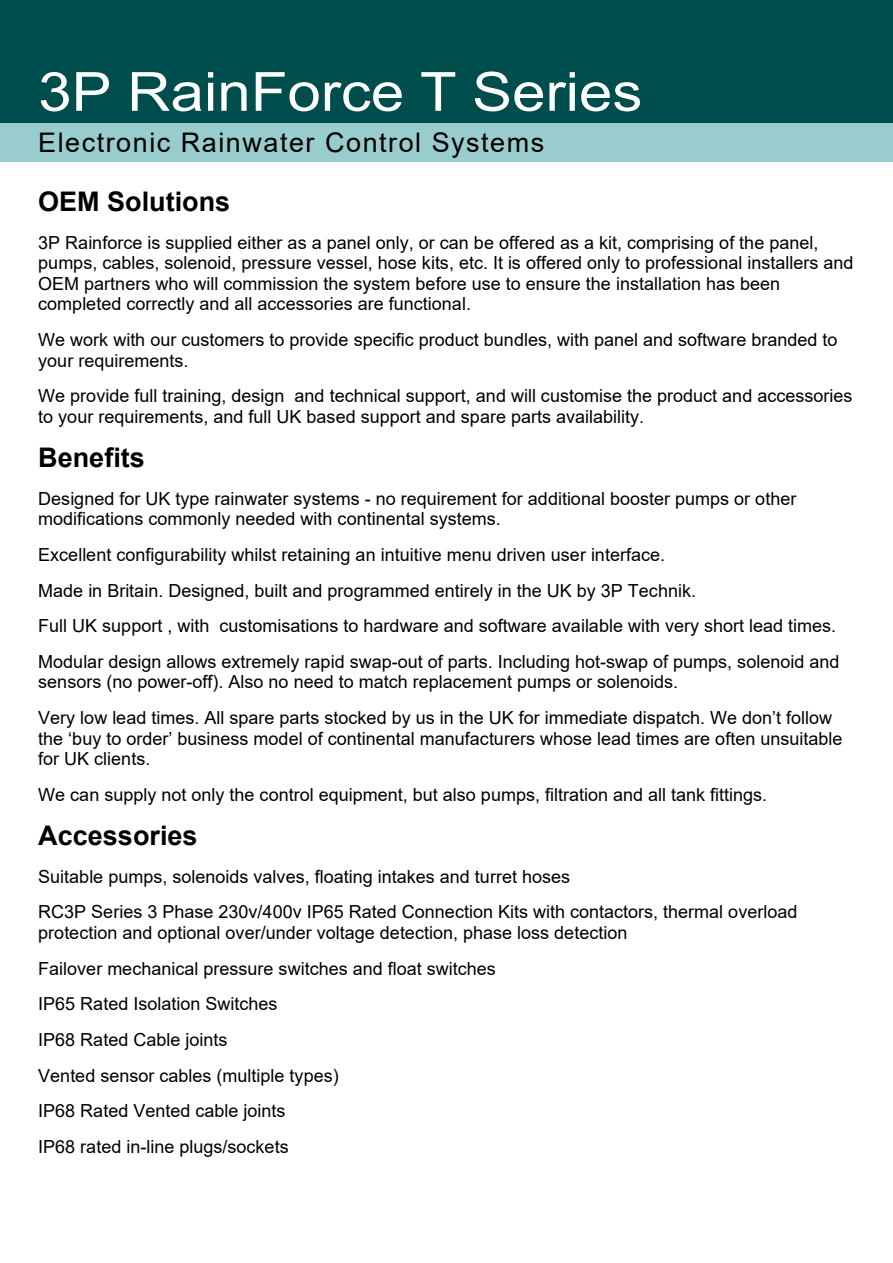
<style>
.page{position:relative;width:893px;height:1263px;background:#fff}
.page>*{position:absolute;margin:0;border:0;box-sizing:border-box;transform-origin:0 0}
.t1{font:54px "Arial";color:#fff;scale:1.11 1}
.t2{font:27px "Arial";letter-spacing:.055em;color:#000}
.t3{font:700 27px "Arial";color:#000}
.t4{font:18px/35.7px "Arial";color:#000}
</style>
<div class="page">
<div style="left:0;top:0;width:893px;height:135px;background:#004d4d"></div>
<div style="left:0;top:123px;width:893px;height:39px;background:#9cc"></div>
<h1 class="t1" style="left:38px;top:71px;width:546px">3P RainForce T Series</h1>
<h2 class="t2" style="left:38px;top:132px;width:507px">Electronic Rainwater Control Systems</h2>
<h2 class="t3" style="left:38px;top:191px;width:193px">OEM Solutions</h2>
<p class="t4" style="left:38px;top:233px;width:817px;line-height:20.7px">3P Rainforce is supplied either as a panel only, or can be offered as a kit, comprising of the panel, pumps, cables, solenoid, pressure vessel, hose kits, etc. It is offered only to professional installers and OEM partners who will commission the system before use to ensure the installation has been completed correctly and all accessories are functional.</p>
<p class="t4" style="left:38px;top:331px;width:801px;line-height:20.7px">We work with our customers to provide specific product bundles, with panel and software branded to your requirements.</p>
<p class="t4" style="left:38px;top:387px;width:816px;line-height:20.7px">We provide full training, design and technical support, and will customise the product and accessories to your requirements, and full UK based support and spare parts availability.</p>
<h2 class="t3" style="left:38px;top:447px;width:108px">Benefits</h2>
<p class="t4" style="left:38px;top:490px;width:760px;line-height:20.7px">Designed for UK type rainwater systems - no requirement for additional booster pumps or other modifications commonly needed with continental systems.</p>
<p class="t4" style="left:38px;top:538px;width:803px">Excellent configurability whilst retaining an intuitive menu driven user interface.<br>Made in Britain. Designed, built and programmed entirely in the UK by 3P Technik.<br>Full UK support , with customisations to hardware and software available with very short lead times.<br>Modular design allows extremely rapid swap-out of parts. Including hot-swap of pumps, solenoid and</p>
<p class="t4" style="left:38px;top:666px;width:795px">sensors (no power-off). Also no need to match replacement pumps or solenoids.<br>Very low lead times. All spare parts stocked by us in the UK for immediate dispatch. We don’t follow</p>
<p class="t4" style="left:38px;top:730px;width:806px;line-height:20.7px">the ‘buy to order’ business model of continental manufacturers whose lead times are often unsuitable for UK clients.</p>
<p class="t4" style="left:38px;top:778px;width:730px">We can supply not only the control equipment, but also pumps, filtration and all tank fittings.</p>
<h2 class="t3" style="left:38px;top:825px;width:161px">Accessories</h2>
<p class="t4" style="left:38px;top:860px;width:761px">Suitable pumps, solenoids valves, floating intakes and turret hoses<br>RC3P Series 3 Phase 230v/400v IP65 Rated Connection Kits with contactors, thermal overload</p>
<p class="t4" style="left:38px;top:916px;width:591px">protection and optional over/under voltage detection, phase loss detection Failover mechanical pressure switches and float switches<br>IP65 Rated Isolation Switches<br>IP68 Rated Cable joints<br>Vented sensor cables (multiple types)<br>IP68 Rated Vented cable joints<br>IP68 rated in-line plugs/sockets</p>
</div>
